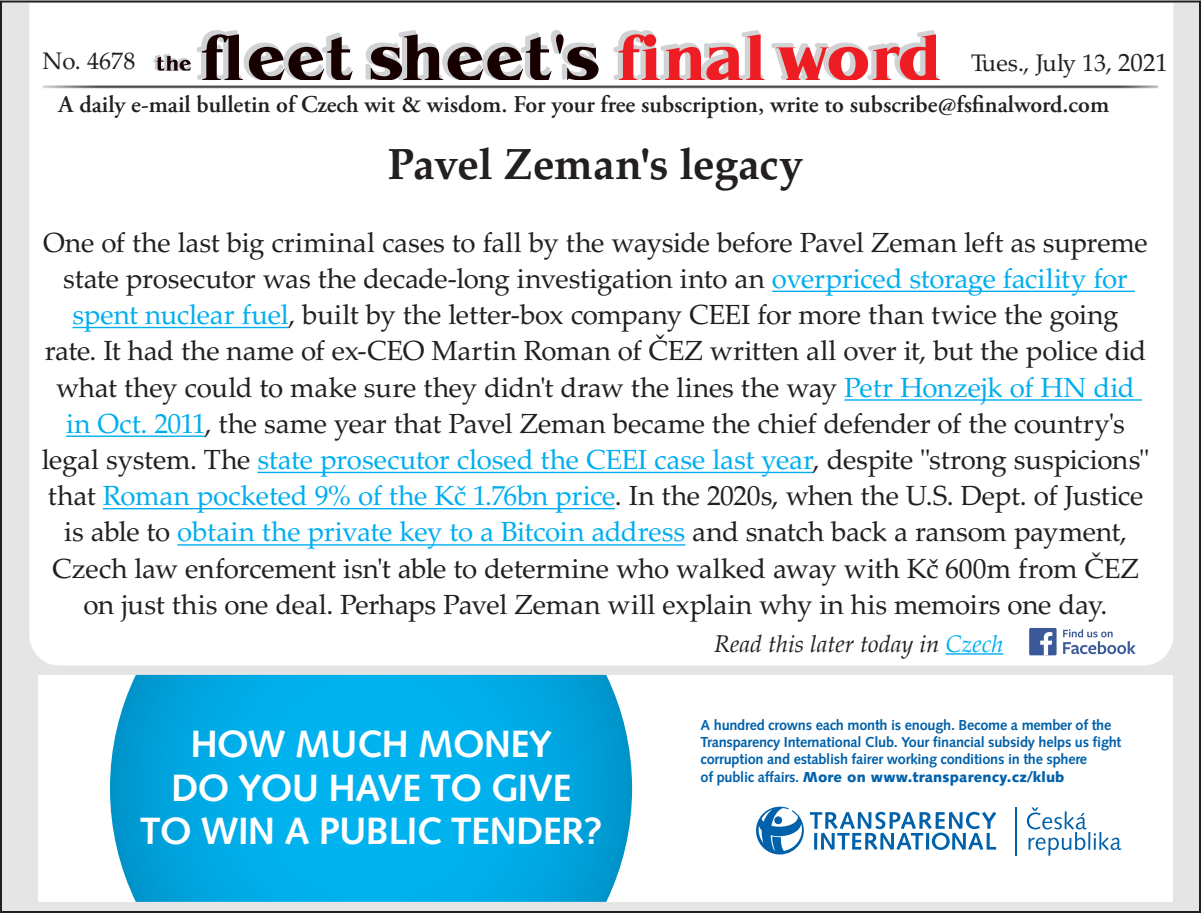
<style>
.page{position:relative;width:1201px;height:913px;background:#fff}
.page>*{position:absolute;margin:0;border:0;box-sizing:border-box;transform-origin:0 0}
.t1{font:700 43.6px "Palatino LTCE";letter-spacing:-.005em;color:#231f20}
.t2{font:700 38px/43.6px "Syntax CE";letter-spacing:-.02em;color:#fff;text-align:center}
.t3{font:27.8px/36.2px "Palatino LTCE";letter-spacing:-.01em;color:#231f20;text-align:center}
.t4{font:600 24px "Adobe Garamond Pro";color:#231f20}
.t5{font:italic 24px "Palatino";color:#231f20}
.t6{font:24px "Palatino LTCE";color:#231f20}
.t7{font:700 14.4px/17.4px "Syntax CE";letter-spacing:-.015em;color:#0161aa}
.s1{font-size:25px}
.s2{color:#00aeef}
.s3{font-weight:900}
</style>
<div class="page">
<div style="left:1px;top:1px;width:1198px;height:910px;background:#e5e5e5"></div>
<div style="left:28px;top:1px;width:1146px;height:665px;background:#fff"></div>
<img style="left:40px;top:83px;width:1120px;height:7px">
<svg style="left:153px;top:30px;width:446px;height:50px;background:#aaa3a4"></svg>
<svg style="left:611px;top:30px;width:328px;height:50px;background:#eda0a3"></svg>
<hr style="left:945px;top:653px;width:58px;height:1px;background:#00aeef">
<svg style="left:1062px;top:629px;width:73px;height:25px;background:#c8d1e2"></svg>
<div style="left:1028px;top:627px;width:28px;height:28px;background:#3b5998;border-radius:2px"></div>
<svg style="left:1040px;top:632px;width:12px;height:23px"></svg>
<hr style="left:772px;top:290px;width:362px;height:2px;background:#00aeef">
<hr style="left:72px;top:327px;width:216px;height:1px;background:#00aeef">
<hr style="left:844px;top:399px;width:297px;height:1px;background:#00aeef">
<hr style="left:66px;top:435px;width:139px;height:2px;background:#00aeef">
<hr style="left:257px;top:471px;width:555px;height:2px;background:#00aeef">
<hr style="left:103px;top:508px;width:512px;height:1px;background:#00aeef">
<hr style="left:177px;top:544px;width:508px;height:1px;background:#00aeef">
<div style="left:38px;top:674px;width:1134px;height:227px;background:#fff"></div>
<svg style="left:110px;top:674px;width:522px;height:227px;background:#0daee6"></svg>
<svg style="left:756px;top:806px;width:47px;height:48px"></svg>
<hr style="left:1015px;top:807px;width:1px;height:48px;background:#0161aa">
<svg style="left:1026px;top:807px;width:95px;height:48px"></svg>
<svg style="left:809px;top:811px;width:187px;height:38px"></svg>
<p class="t6" style="left:42px;top:47px;width:94px">No. 4678</p>
<p class="t6" style="left:970px;top:49px;width:198px">Tues., July 13, <span class="s1">2021</span></p>
<p class="t4" style="left:59px;top:90px;width:1051px">A daily e-mail bulletin of Czech wit &amp; wisdom. For your free subscription, write to subscribe@fsfinalword.com</p>
<p class="t1" style="left:388px;top:138px;width:417px">Pavel Zeman's legacy</p>
<p class="t3" style="left:42px;top:224px;width:1109px">One of the last big criminal cases to fall by the wayside before Pavel Zeman left as supreme state prosecutor was the decade-long investigation into an <span class="s2">overpriced storage facility for spent nuclear fuel</span>, built by the letter-box company CEEI for more than twice the going<br>rate. It had the name of ex-CEO Martin Roman of ČEZ written all over it, but the police did what they could to make sure they didn't draw the lines the way <span class="s2">Petr Honzejk of HN did in Oct. 2011</span>, the same year that Pavel Zeman became the chief defender of the country's legal system. The <span class="s2">state prosecutor closed the CEEI case last year</span>, despite "strong suspicions" that <span class="s2">Roman pocketed 9% of the Kč 1.76bn price</span>. In the 2020s, when the U.S. Dept. of Justice is able to <span class="s2">obtain the private key to a Bitcoin address</span> and snatch back a ransom payment, Czech law enforcement isn't able to determine who walked away with Kč 600m from ČEZ on just this one deal. Perhaps Pavel Zeman will explain why in his memoirs one day.</p>
<p class="t5" style="left:714px;top:623px;width:291px">Read this later today in <span class="s2">Czech</span></p>
<p class="t2" style="left:140px;top:722px;width:464px">How mucH money<br>do you Have to give<br>to win a public tender?</p>
<p class="t7" style="left:700px;top:715px;width:422px">a hundred crowns each month is enough. become a member of the transparency international club. your financial subsidy helps us fight corruption and establish fairer working conditions in the sphere<br>of public affairs. <span class="s3">More on www.transparency.cz/klub</span></p>
</div>
